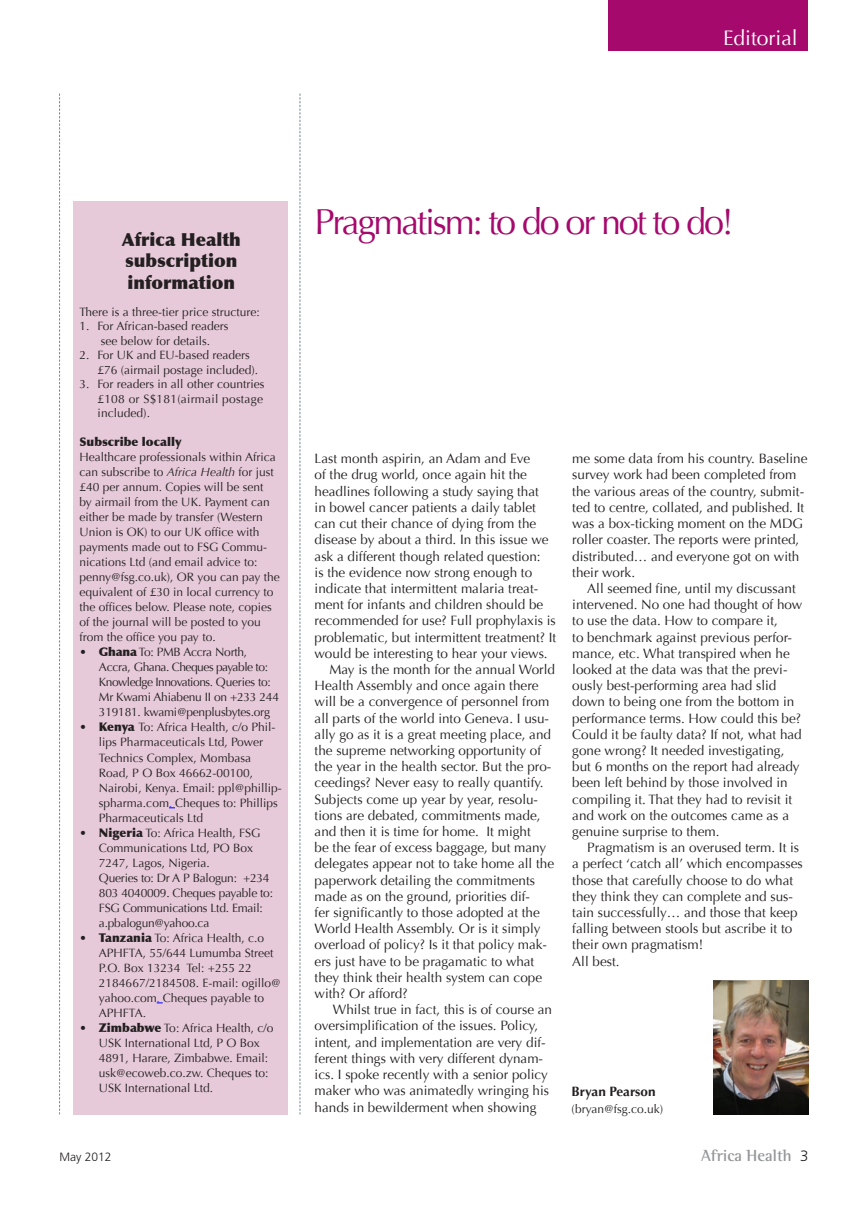
<style>
.page{position:relative;width:868px;height:1208px;background:#fff}
.page>*{position:absolute;margin:0;border:0;box-sizing:border-box;transform-origin:0 0}
.t1{font:36px "Optima";letter-spacing:-.06em;color:#a5096c}
.t2{font:21px "Optima";color:#fff}
.Headline{font:900 18px "Optima";color:#231f20}
.t3{font:700 16.5px "Rotis Semi Serif";color:#939598}
.Body_main_text{font:13.5px/16.2px "Optima";color:#231f20}
.Body_first_paragraph{font:13.5px/16.2px "Optima";color:#231f20}
.Body_first_paragraph-2{font:700 13.5px "Optima";color:#231f20}
.Body_main_text-2{font:12px/15px "Optima";color:#231f20}
.Body_first_paragraph-3{font:12px/15px "Optima";color:#231f20}
.Body_main_text-3{font:12px/15px "Optima";letter-spacing:-.02em;color:#231f20}
.Headline-2{font:12px "Optima";color:#231f20}
.Headline-3{font:12px/14.4px "Optima";letter-spacing:.02em;color:#231f20}
.Body_first_paragraph-4{font:900 12px "Optima";color:#231f20}
.t4{font:300 12px "Frutiger LT Std";color:#231f20}
.s1{font-style:italic}
.s2{font-weight:900}
.s3{font-family:"Times New Roman";color:#00f}
.s4{font-family:"Frutiger LT Std";font-weight:300;font-size:15px;color:#231f20}
</style>
<div class="page">
<div style="left:608px;top:0;width:200px;height:51px;background:#a5096c"></div>
<svg style="left:299px;top:94px;width:1px;height:1020px"></svg>
<svg style="left:59px;top:94px;width:1px;height:1020px"></svg>
<div style="left:73px;top:201px;width:215px;height:913px;background:#e7cad9"></div>
<img style="left:713px;top:981px;width:95px;height:133px">
<h2 class="t2" style="left:723px;top:26px;width:76px">Editorial</h2>
<p class="Headline" style="left:122px;top:228px;width:120px">Africa Health</p>
<p class="Headline" style="left:125px;top:250px;width:114px">subscription</p>
<p class="Headline" style="left:127px;top:272px;width:109px">information</p>
<p class="Headline-2" style="left:79px;top:305px;width:182px">There is a three-tier price structure:</p>
<p class="Headline-2" style="left:79px;top:319px;width:151px">1. For African-based readers</p>
<p class="Headline-2" style="left:101px;top:334px;width:111px">see below for details.</p>
<p class="Headline-2" style="left:79px;top:348px;width:172px">2. For UK and EU-based readers</p>
<p class="Headline-2" style="left:97px;top:363px;width:162px">£76 (airmail postage included).</p>
<p class="Headline-2" style="left:79px;top:377px;width:186px">3. For readers in all other countries</p>
<p class="Headline-3" style="left:97px;top:391px;width:167px">£108 or S$181(airmail postage included).</p>
<p class="Body_first_paragraph-4" style="left:79px;top:435px;width:103px">Subscribe locally</p>
<p class="Body_first_paragraph-3" style="left:79px;top:450px;width:202px">Healthcare professionals within Africa can subscribe to <span class="s1">Africa Health</span> for just £40 per annum. Copies will be sent<br>by airmail from the UK. Payment can either be made by transfer (Western Union is OK) to our UK office with payments made out to FSG Commu&shy;nications Ltd (and email advice to: penny@fsg.co.uk), OR you can pay the equivalent of £30 in local currency to the offices below. Please note, copies of the journal will be posted to you from the office you pay to.</p>
<p class="Body_main_text-3" style="left:99px;top:645px;width:181px;text-indent:-19px">• <span class="s2">Ghana</span> To: PMB Accra North,<br>Accra, Ghana. Cheques payable to:<br>Knowledge Innovations. Queries to:<br>Mr Kwami Ahiabenu II on +233 244<br>319181. kwami@penplusbytes.org</p>
<p class="Body_main_text-2" style="left:99px;top:720px;width:184px;text-indent:-19px">• <span class="s2">Kenya</span> To: Africa Health, c/o Phil&shy;lips Pharmaceuticals Ltd, Power<br>Technics Complex, Mombasa<br>Road, P O Box 46662-00100,<br>Nairobi, Kenya. Email: ppl@phillip&shy;spharma.com<span class="s3">.</span> Cheques to: Phillips<br>Pharmaceuticals Ltd</p>
<p class="Body_main_text-2" style="left:99px;top:825px;width:163px;text-indent:-19px">• <span class="s2">Nigeria</span> To: Africa Health, FSG<br>Communications Ltd, PO Box<br>7247, Lagos, Nigeria.</p>
<p class="Body_main_text-3" style="left:99px;top:870px;width:176px">Queries to: Dr A P Balogun: +234<br>803 4040009. Cheques payable to:<br>FSG Communications Ltd. Email: a.pbalogun@yahoo.ca</p>
<p class="Body_main_text-2" style="left:99px;top:930px;width:183px;text-indent:-20px">• <span class="s2">Tanzania</span> To: Africa Health, c.o<br>APHFTA, 55/644 Lumumba Street<br>P.O. Box 13234 Tel: +255 22<br>2184667/2184508. E-mail: ogillo@ yahoo.com<span class="s3">.</span> Cheques payable to<br>APHFTA.</p>
<p class="Body_main_text-2" style="left:99px;top:1020px;width:176px;text-indent:-20px">• <span class="s2">Zimbabwe</span> To: Africa Health, c/o<br>USK International Ltd, P O Box<br>4891, Harare, Zimbabwe. Email: usk@ecoweb.co.zw. Cheques to:<br>USK International Ltd.</p>
<p class="t1" style="left:314px;top:201px;width:420px">Pragmatism: to do or not to do!</p>
<p class="Body_first_paragraph" style="left:314px;top:451px;width:243px">Last month aspirin, an Adam and Eve<br>of the drug world, once again hit the headlines following a study saying that<br>in bowel cancer patients a daily tablet can cut their chance of dying from the disease by about a third. In this issue we ask a different though related question:<br>is the evidence now strong enough to indicate that intermittent malaria treat&shy;ment for infants and children should be recommended for use? Full prophylaxis is problematic, but intermittent treatment? It would be interesting to hear your views.</p>
<p class="Body_main_text" style="left:314px;top:661px;width:242px;text-indent:15px">May is the month for the annual World Health Assembly and once again there will be a convergence of personnel from all parts of the world into Geneva. I usu&shy;ally go as it is a great meeting place, and the supreme networking opportunity of the year in the health sector. But the pro&shy;ceedings? Never easy to really quantify.<br>Subjects come up year by year, resolu&shy;tions are debated, commitments made, and then it is time for home. It might<br>be the fear of excess baggage, but many delegates appear not to take home all the paperwork detailing the commitments made as on the ground, priorities dif-<br>fer significantly to those adopted at the World Health Assembly. Or is it simply overload of policy? Is it that policy mak&shy;ers just have to be pragamatic to what they think their health system can cope with? Or afford?</p>
<p class="Body_main_text" style="left:314px;top:1001px;width:239px;text-indent:18px">Whilst true in fact, this is of course an oversimplification of the issues. Policy, intent, and implementation are very dif&shy;ferent things with very different dynam&shy;ics. I spoke recently with a senior policy maker who was animatedly wringing his hands in bewilderment when showing</p>
<p class="Body_main_text" style="left:572px;top:451px;width:237px">me some data from his country. Baseline survey work had been completed from the various areas of the country, submit&shy;ted to centre, collated, and published. It was a box-ticking moment on the MDG roller coaster. The reports were printed, distributed… and everyone got on with their work.</p>
<p class="Body_main_text" style="left:572px;top:580px;width:232px;text-indent:15px">All seemed fine, until my discussant intervened. No one had thought of how to use the data. How to compare it,<br>to benchmark against previous perfor&shy;mance, etc. What transpired when he looked at the data was that the previ&shy;ously best-performing area had slid down to being one from the bottom in performance terms. How could this be?<br>Could it be faulty data? If not, what had gone wrong? It needed investigating, but 6 months on the report had already been left behind by those involved in compiling it. That they had to revisit it and work on the outcomes came as a genuine surprise to them.</p>
<p class="Body_main_text" style="left:572px;top:839px;width:232px;text-indent:15px">Pragmatism is an overused term. It is a perfect ‘catch all’ which encompasses those that carefully choose to do what they think they can complete and sus&shy;tain successfully… and those that keep falling between stools but ascribe it to their own pragmatism!</p>
<p class="Body_first_paragraph" style="left:572px;top:953px;width:49px">All best.</p>
<p class="Body_first_paragraph-2" style="left:571px;top:1084px;width:85px">Bryan Pearson</p>
<p class="Body_first_paragraph-3" style="left:571px;top:1101px;width:93px">(bryan@fsg.co.uk)</p>
<p class="t4" style="left:60px;top:1149px;width:54px">May 2012</p>
<p class="t3" style="left:701px;top:1145px;width:109px">Africa Health <span class="s4">3</span></p>
</div>
